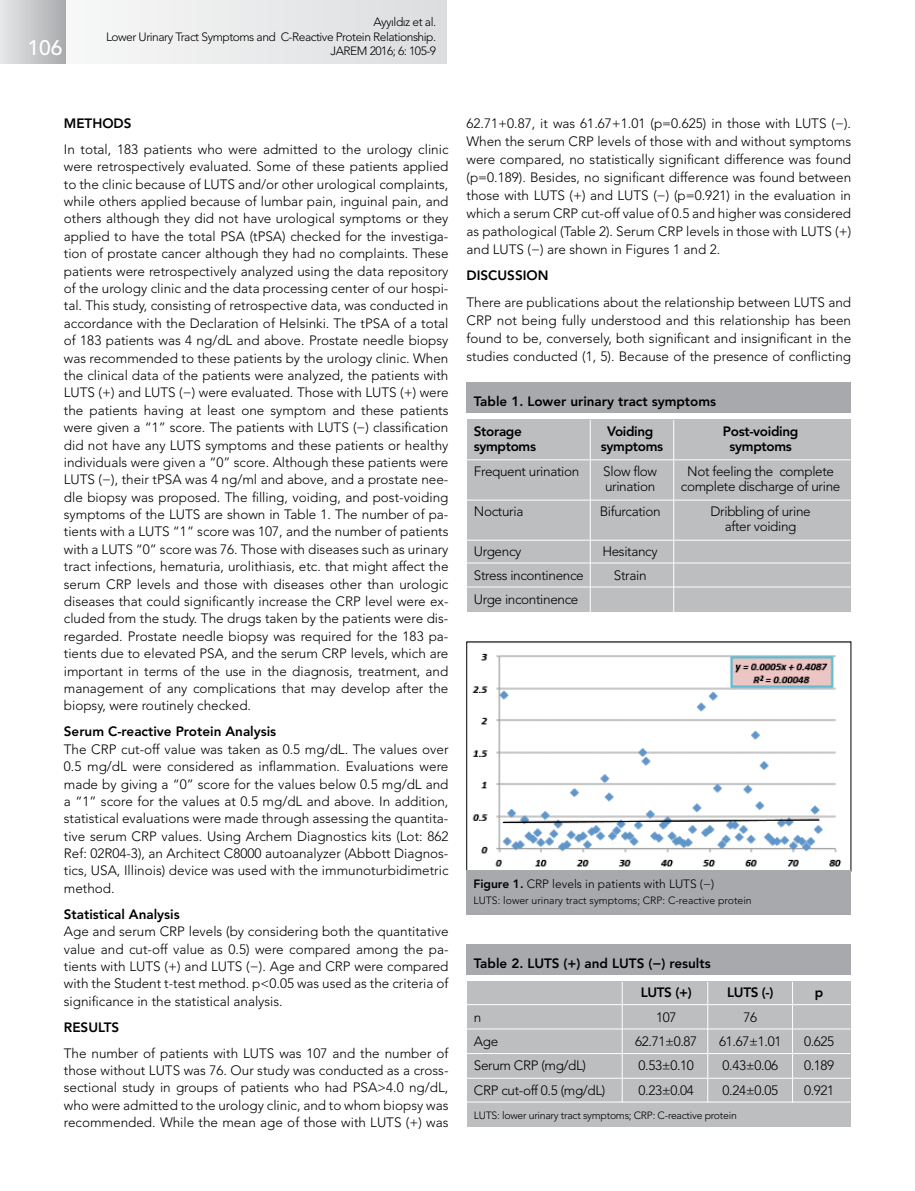
<style>
.page{position:relative;width:915px;height:1191px;background:#fff}
.page>*{position:absolute;margin:0;border:0;box-sizing:border-box;transform-origin:0 0}
.t1{font:500 21px "Avenir LT Std";color:#fff}
.t2{font:300 13.5px/17.4px "Avenir LT Std";color:#000;text-align:justify}
.t3{font:300 13.5px/15.8px "Avenir LT Std";letter-spacing:-.025em;color:#000;text-align:center}
.t4{font:800 13.5px "Avenir LT Std";color:#000}
.t5{font:800 13.5px "Avenir LT Std";letter-spacing:-.025em;color:#000}
.t6{font:300 12px/14.4px "Avenir LT Std";letter-spacing:-.04em;color:#000;text-align:right}
.t7{font:300 12px "Avenir LT Std";color:#000}
.t8{font:300 10.5px "Avenir LT Std";letter-spacing:-.02em;color:#000}
.t9{font:300 10.5px "Avenir LT Std";color:#000}
.s1{font-weight:800}
</style>
<div class="page">
<div style="left:3px;top:0;width:443px;height:64px;background:linear-gradient(to bottom,#e9eaeb,#e9eaeb)"></div>
<div style="left:0;top:0;width:65px;height:64px;background:linear-gradient(to right,#e7e8e9,#a9abae)"></div>
<div style="left:467px;top:420px;width:383px;height:192px;background:#bcbec0"></div>
<div style="left:466px;top:382px;width:384px;height:31px;background:#a7a9ac"></div>
<hr style="left:466px;top:459px;width:384px;height:1px;background:#fff">
<hr style="left:466px;top:500px;width:384px;height:1px;background:#fff">
<hr style="left:466px;top:540px;width:384px;height:1px;background:#fff">
<hr style="left:466px;top:562px;width:384px;height:1px;background:#fff">
<hr style="left:466px;top:586px;width:384px;height:1px;background:#fff">
<hr style="left:589px;top:420px;width:1px;height:192px;background:#fff">
<hr style="left:673px;top:420px;width:1px;height:192px;background:#fff">
<div style="left:467px;top:981px;width:383px;height:146px;background:#bcbec0"></div>
<div style="left:466px;top:944px;width:384px;height:31px;background:#a7a9ac"></div>
<hr style="left:466px;top:1004px;width:384px;height:1px;background:#fff">
<hr style="left:466px;top:1028px;width:384px;height:1px;background:#fff">
<hr style="left:466px;top:1053px;width:384px;height:1px;background:#fff">
<hr style="left:466px;top:1077px;width:384px;height:1px;background:#fff">
<hr style="left:466px;top:1101px;width:384px;height:1px;background:#fff">
<hr style="left:621px;top:981px;width:1px;height:121px;background:#fff">
<hr style="left:707px;top:981px;width:1px;height:121px;background:#fff">
<hr style="left:791px;top:981px;width:1px;height:121px;background:#fff">
<img style="left:472px;top:653px;width:370px;height:214px">
<div style="left:466px;top:870px;width:384px;height:44px;background:#a7a9ac"></div>
<h1 class="t1" style="left:27px;top:35px;width:37px">106</h1>
<p class="t6" style="left:106px;top:15px;width:331px">Ayyıldız et al.<br>Lower Urinary Tract Symptoms and C-Reactive Protein Relationship.<br>JAREM 2016; 6: 105-9</p>
<p class="t4" style="left:64px;top:115px;width:69px">METHODS</p>
<p class="t2" style="left:64px;top:140px;width:386px">In total, 183 patients who were admitted to the urology clinic were retrospectively evaluated. Some of these patients applied to the clinic because of LUTS and/or other urological complaints, while others applied because of lumbar pain, inguinal pain, and others although they did not have urological symptoms or they applied to have the total PSA (tPSA) checked for the investiga&shy;tion of prostate cancer although they had no complaints. These patients were retrospectively analyzed using the data repository of the urology clinic and the data processing center of our hospi&shy;tal. This study, consisting of retrospective data, was conducted in accordance with the Declaration of Helsinki. The tPSA of a total of 183 patients was 4 ng/dL and above. Prostate needle biopsy was recommended to these patients by the urology clinic. When the clinical data of the patients were analyzed, the patients with LUTS (+) and LUTS (−) were evaluated. Those with LUTS (+) were the patients having at least one symptom and these patients were given a “1” score. The patients with LUTS (−) classification did not have any LUTS symptoms and these patients or healthy individuals were given a “0” score. Although these patients were LUTS (−), their tPSA was 4 ng/ml and above, and a prostate nee&shy;dle biopsy was proposed. The filling, voiding, and post-voiding symptoms of the LUTS are shown in Table 1. The number of pa&shy;tients with a LUTS “1” score was 107, and the number of patients with a LUTS “0” score was 76. Those with diseases such as urinary tract infections, hematuria, urolithiasis, etc. that might affect the serum CRP levels and those with diseases other than urologic diseases that could significantly increase the CRP level were ex&shy;cluded from the study. The drugs taken by the patients were dis&shy;regarded. Prostate needle biopsy was required for the 183 pa&shy;tients due to elevated PSA, and the serum CRP levels, which are important in terms of the use in the diagnosis, treatment, and management of any complications that may develop after the biopsy, were routinely checked.</p>
<p class="t4" style="left:64px;top:723px;width:214px">Serum C-reactive Protein Analysis</p>
<p class="t2" style="left:64px;top:740px;width:386px">The CRP cut-off value was taken as 0.5 mg/dL. The values over 0.5 mg/dL were considered as inflammation. Evaluations were made by giving a “0” score for the values below 0.5 mg/dL and a “1” score for the values at 0.5 mg/dL and above. In addition, statistical evaluations were made through assessing the quantita&shy;tive serum CRP values. Using Archem Diagnostics kits (Lot: 862<br>Ref: 02R04-3), an Architect C8000 autoanalyzer (Abbott Diagnos&shy;tics, USA, Illinois) device was used with the immunoturbidimetric method.</p>
<p class="t4" style="left:64px;top:906px;width:117px">Statistical Analysis</p>
<p class="t2" style="left:64px;top:922px;width:386px">Age and serum CRP levels (by considering both the quantitative value and cut-off value as 0.5) were compared among the pa&shy;tients with LUTS (+) and LUTS (−). Age and CRP were compared with the Student t-test method. p&lt;0.05 was used as the criteria of significance in the statistical analysis.</p>
<p class="t4" style="left:64px;top:1018px;width:57px">RESULTS</p>
<p class="t2" style="left:64px;top:1044px;width:386px">The number of patients with LUTS was 107 and the number of those without LUTS was 76. Our study was conducted as a cross&shy;sectional study in groups of patients who had PSA&gt;4.0 ng/dL, who were admitted to the urology clinic, and to whom biopsy was recommended. While the mean age of those with LUTS (+) was</p>
<p class="t2" style="left:466px;top:114px;width:386px;line-height:18px">62.71+0.87, it was 61.67+1.01 (p=0.625) in those with LUTS (−).<br>When the serum CRP levels of those with and without symptoms were compared, no statistically significant difference was found (p=0.189). Besides, no significant difference was found between those with LUTS (+) and LUTS (−) (p=0.921) in the evaluation in which a serum CRP cut-off value of 0.5 and higher was considered as pathological (Table 2). Serum CRP levels in those with LUTS (+) and LUTS (−) are shown in Figures 1 and 2.</p>
<p class="t4" style="left:466px;top:268px;width:83px">DISCUSSION</p>
<p class="t2" style="left:466px;top:293px;width:386px;line-height:18px">There are publications about the relationship between LUTS and CRP not being fully understood and this relationship has been found to be, conversely, both significant and insignificant in the studies conducted (1, 5). Because of the presence of conflicting</p>
<p class="t4" style="left:473px;top:393px;width:244px">Table 1. Lower urinary tract symptoms</p>
<p class="t5" style="left:473px;top:423px;width:49px">Storage</p>
<p class="t5" style="left:607px;top:423px;width:48px">Voiding</p>
<p class="t5" style="left:722px;top:423px;width:77px">Post-voiding</p>
<p class="t5" style="left:473px;top:438px;width:64px">symptoms</p>
<p class="t5" style="left:600px;top:438px;width:64px">symptoms</p>
<p class="t5" style="left:729px;top:438px;width:64px">symptoms</p>
<p class="t3" style="left:473px;top:463px;width:107px">Frequent urination</p>
<p class="t3" style="left:603px;top:463px;width:55px">Slow flow</p>
<p class="t3" style="left:687px;top:463px;width:148px">Not feeling the complete</p>
<p class="t3" style="left:604px;top:479px;width:52px">urination</p>
<p class="t3" style="left:680px;top:479px;width:161px">complete discharge of urine</p>
<p class="t3" style="left:473px;top:503px;width:51px">Nocturia</p>
<p class="t3" style="left:599px;top:503px;width:62px">Bifurcation</p>
<p class="t3" style="left:710px;top:503px;width:102px">Dribbling of urine after voiding</p>
<p class="t3" style="left:473px;top:543px;width:49px">Urgency</p>
<p class="t3" style="left:602px;top:543px;width:57px">Hesitancy</p>
<p class="t3" style="left:473px;top:567px;width:111px">Stress incontinence</p>
<p class="t2" style="left:613px;top:566px;width:34px">Strain</p>
<p class="t3" style="left:473px;top:591px;width:106px">Urge incontinence</p>
<p class="t7" style="left:473px;top:876px;width:242px"><span class="s1">Figure 1.</span> CRP levels in patients with LUTS (−)</p>
<p class="t9" style="left:473px;top:894px;width:279px">LUTS: lower urinary tract symptoms; CRP: C-reactive protein</p>
<p class="t4" style="left:473px;top:955px;width:238px">Table 2. LUTS (+) and LUTS (−) results</p>
<p class="t4" style="left:640px;top:984px;width:52px">LUTS (+)</p>
<p class="t4" style="left:727px;top:984px;width:48px">LUTS (-)</p>
<p class="t4" style="left:814px;top:984px;width:10px">p</p>
<p class="t2" style="left:473px;top:1008px;width:9px">n</p>
<p class="t2" style="left:655px;top:1008px;width:22px">107</p>
<p class="t2" style="left:743px;top:1008px;width:15px">76</p>
<p class="t2" style="left:473px;top:1032px;width:26px">Age</p>
<p class="t2" style="left:635px;top:1032px;width:64px">62.71±0.87</p>
<p class="t2" style="left:719px;top:1032px;width:64px">61.67±1.01</p>
<p class="t2" style="left:803px;top:1032px;width:32px">0.625</p>
<p class="t3" style="left:473px;top:1057px;width:114px">Serum CRP (mg/dL)</p>
<p class="t2" style="left:638px;top:1056px;width:57px">0.53±0.10</p>
<p class="t2" style="left:722px;top:1056px;width:57px">0.43±0.06</p>
<p class="t2" style="left:803px;top:1056px;width:32px">0.189</p>
<p class="t3" style="left:473px;top:1082px;width:133px">CRP cut-off 0.5 (mg/dL)</p>
<p class="t2" style="left:638px;top:1081px;width:57px">0.23±0.04</p>
<p class="t2" style="left:722px;top:1081px;width:57px">0.24±0.05</p>
<p class="t2" style="left:803px;top:1081px;width:32px">0.921</p>
<p class="t8" style="left:473px;top:1108px;width:264px">LUTS: lower urinary tract symptoms; CRP: C-reactive protein</p>
</div>
